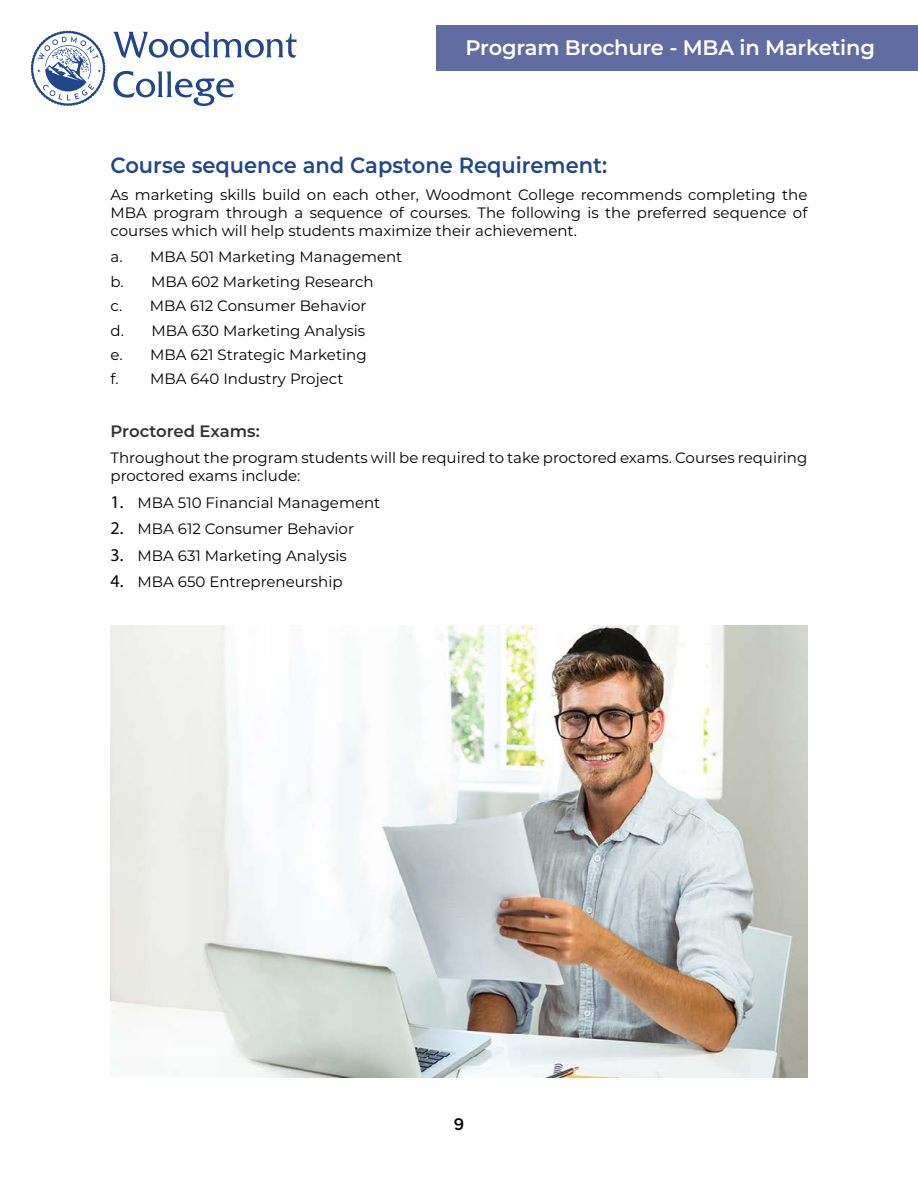
<style>
.page{position:relative;width:918px;height:1188px;background:#fff}
.page>*{position:absolute;margin:0;border:0;box-sizing:border-box;transform-origin:0 0}
.t1{font:600 22.05px "Montserrat";color:#21478a;scale:.95 1}
.t2{font:600 21px "Montserrat";letter-spacing:-.01em;color:#fff}
.t3{font:700 19.5px "Texta";color:#000}
.t4{font:600 16.5px "Montserrat";letter-spacing:-.005em;color:#333}
.t5{font:15px/24.3px "Montserrat";color:#000}
.s1{font-family:"Myriad Pro";font-size:18px}
</style>
<div class="page">
<svg style="left:113px;top:31px;width:184px;height:27px"></svg>
<svg style="left:113px;top:71px;width:121px;height:35px"></svg>
<svg style="left:31px;top:31px;width:74px;height:75px"></svg>
<img style="left:111px;top:625px;width:696px;height:452px">
<div style="left:436px;top:26px;width:482px;height:45px;background:#606ca2"></div>
<h2 class="t2" style="left:466px;top:33px;width:411px">Program Brochure - MBA in Marketing</h2>
<h1 class="t1" style="left:111px;top:150px;width:524px">Course sequence and Capstone Requirement:</h1>
<p class="t5" style="left:111px;top:185px;width:698px;line-height:18px;text-align:justify">As marketing skills build on each other, Woodmont College recommends completing the MBA program through a sequence of courses. The following is the preferred sequence of courses which will help students maximize their achievement.</p>
<p class="t5" style="left:111px;top:244px;width:293px">a. MBA 501 Marketing Management b. MBA 602 Marketing Research<br>c. MBA 612 Consumer Behavior<br>d. MBA 630 Marketing Analysis<br>e. MBA 621 Strategic Marketing<br>f. MBA 640 Industry Project</p>
<p class="t4" style="left:111px;top:419px;width:151px">Proctored Exams:</p>
<p class="t5" style="left:111px;top:449px;width:698px;line-height:18px">Throughout the program students will be required to take proctored exams. Courses requiring proctored exams include:</p>
<p class="t5" style="left:111px;top:490px;width:271px"><span class="s1">1.</span> MBA 510 Financial Management</p>
<p class="t5" style="left:111px;top:516px;width:245px"><span class="s1">2.</span> MBA 612 Consumer Behavior</p>
<p class="t5" style="left:111px;top:543px;width:238px"><span class="s1">3.</span> MBA 631 Marketing Analysis</p>
<p class="t5" style="left:111px;top:569px;width:234px"><span class="s1">4.</span> MBA 650 Entrepreneurship</p>
<h3 class="t3" style="left:454px;top:1114px;width:12px">9</h3>
</div>
